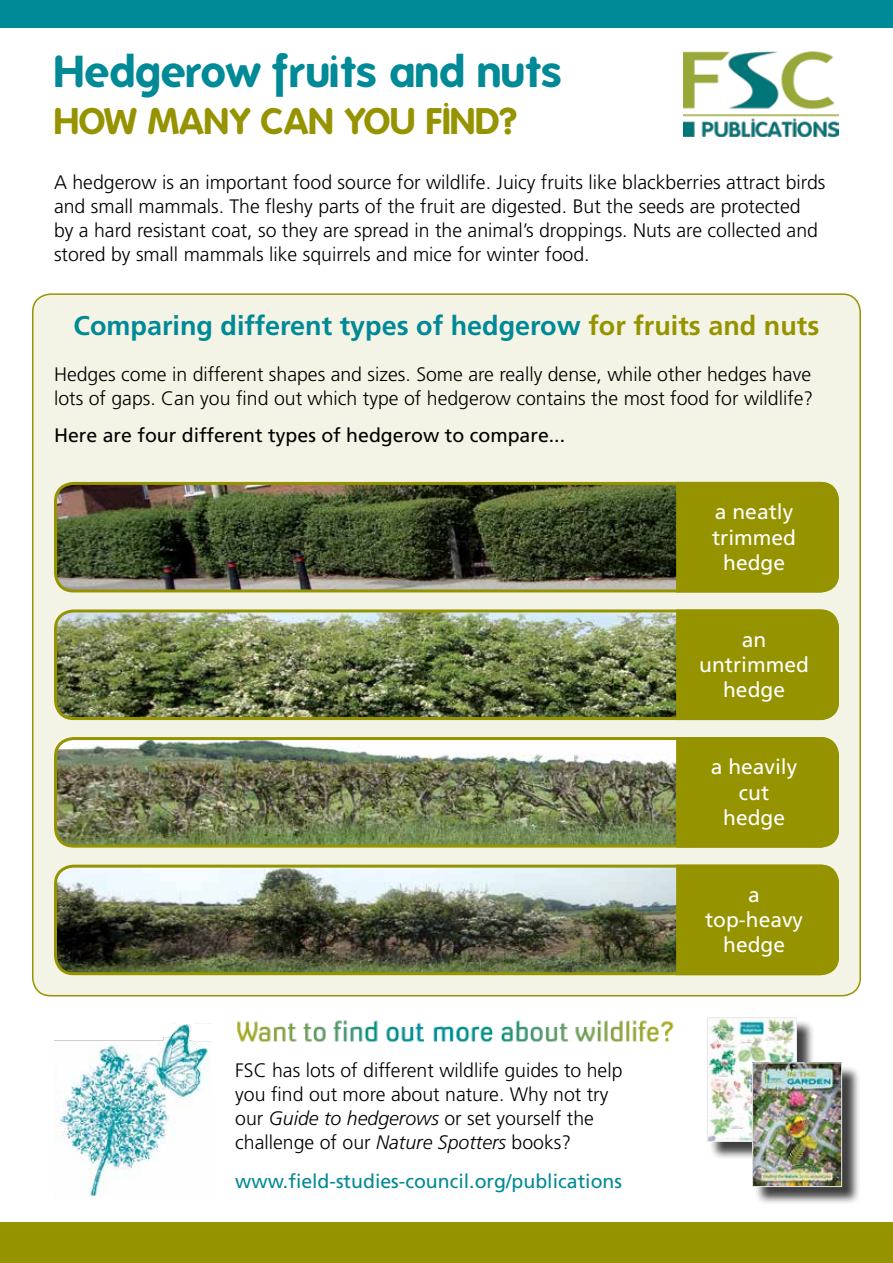
<style>
.page{position:relative;width:893px;height:1263px;background:#fff}
.page>*{position:absolute;margin:0;border:0;box-sizing:border-box;transform-origin:0 0}
.t1{font:700 43.5px "Folks";color:#008996}
.t2{font:700 36px "Folks";color:#969300}
.t3{font:700 27px "Frutiger";color:#008996}
.t4{font:21px/25.2px "Frutiger";color:#fff;text-align:center}
.t5{font:300 19.5px/24px "Frutiger";color:#000}
.t6{font:19.5px "Frutiger";color:#000}
.t7{font:19.5px "Frutiger";color:#008996}
.s1{color:#969300}
.s2{font-style:italic}
</style>
<div class="page">
<div style="left:0;top:0;width:893px;height:27px;background:#008996"></div>
<img style="left:684px;top:52px;width:155px;height:85px">
<div style="left:0;top:1222px;width:893px;height:41px;background:#969300"></div>
<div style="left:33px;top:294px;width:827px;height:702px;background:#f4f4e6;border-radius:18px"></div>
<img style="left:56px;top:486px;width:620px;height:105px">
<div style="left:54px;top:482px;width:785px;height:110px;border:3px solid #969300;border-radius:18px"></div>
<div style="left:676px;top:482px;width:163px;height:110px;background:#969300"></div>
<img style="left:237px;top:1020px;width:437px;height:22px">
<img style="left:54px;top:1023px;width:157px;height:174px">
<div style="left:709px;top:1020px;width:107px;height:140px;background:#000;opacity:.75"></div>
<img style="left:709px;top:1019px;width:86px;height:121px">
<div style="left:707px;top:1017px;width:90px;height:125px;border:1px solid #e6e7e8"></div>
<div style="left:754px;top:1065px;width:107px;height:141px;background:#000;opacity:.75"></div>
<img style="left:754px;top:1064px;width:86px;height:121px">
<div style="left:752px;top:1062px;width:90px;height:125px;border:1px solid #e6e7e8"></div>
<img style="left:58px;top:613px;width:618px;height:105px">
<div style="left:54px;top:609px;width:785px;height:111px;border:3px solid #969300;border-radius:18px"></div>
<div style="left:676px;top:609px;width:163px;height:111px;background:#969300"></div>
<img style="left:56px;top:741px;width:620px;height:103px">
<div style="left:54px;top:737px;width:785px;height:111px;border:3px solid #969300;border-radius:18px"></div>
<div style="left:676px;top:737px;width:163px;height:111px;background:#969300"></div>
<img style="left:56px;top:866px;width:620px;height:108px">
<div style="left:54px;top:865px;width:785px;height:110px;border:3px solid #969300;border-radius:18px"></div>
<div style="left:676px;top:865px;width:163px;height:110px;background:#969300"></div>
<h1 class="t1" style="left:54px;top:46px;width:510px">Hedgerow fruits and nuts</h1>
<h2 class="t2" style="left:54px;top:100px;width:465px">HOW MANY CAN YOU FIND?</h2>
<p class="t5" style="left:54px;top:171px;width:773px">A hedgerow is an important food source for wildlife. Juicy fruits like blackberries attract birds and small mammals. The fleshy parts of the fruit are digested. But the seeds are protected<br>by a hard resistant coat, so they are spread in the animal’s droppings. Nuts are collected and stored by small mammals like squirrels and mice for winter food.</p>
<h3 class="t3" style="left:74px;top:310px;width:747px">Comparing different types of hedgerow <span class="s1">for fruits and nuts</span></h3>
<p class="t5" style="left:54px;top:362px;width:761px">Hedges come in different shapes and sizes. Some are really dense, while other hedges have lots of gaps. Can you find out which type of hedgerow contains the most food for wildlife?</p>
<p class="t6" style="left:54px;top:424px;width:513px">Here are four different types of hedgerow to compare...</p>
<p class="t4" style="left:712px;top:499px;width:86px">a neatly trimmed hedge</p>
<p class="t4" style="left:699px;top:627px;width:111px">an untrimmed hedge</p>
<p class="t4" style="left:711px;top:754px;width:88px">a heavily cut hedge</p>
<p class="t5" style="left:235px;top:1059px;width:389px">FSC has lots of different wildlife guides to help you find out more about nature. Why not try our <span class="s2">Guide to hedgerows</span> or set yourself the challenge of our <span class="s2">Nature Spotters</span> books?</p>
<p class="t7" style="left:235px;top:1170px;width:388px">www.field-studies-council.org/publications</p>
<p class="t4" style="left:705px;top:882px;width:100px">a top-heavy hedge</p>
</div>
